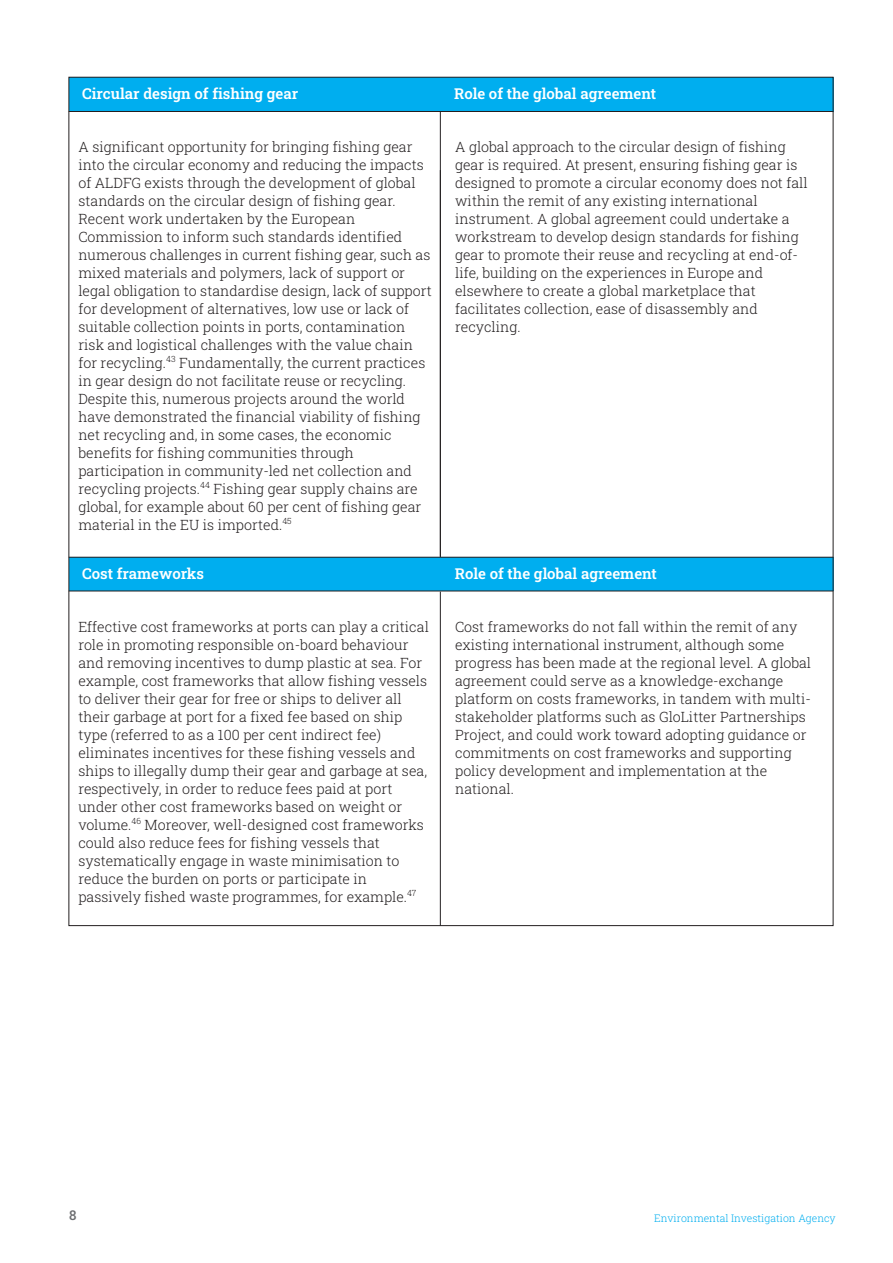
<style>
.page{position:relative;width:893px;height:1263px;background:#fff}
.page>*{position:absolute;margin:0;border:0;box-sizing:border-box;transform-origin:0 0}
.t1{font:600 15px "Roboto Slab";color:#fff}
.t2{font:300 14.25px/18px "Roboto Slab";color:#231f20}
.t3{font:500 13.5px "Roboto Slab";color:#6c6d70}
.t4{font:300 10.5px "Roboto Slab";color:#00aeef}
</style>
<div class="page">
<div style="left:69px;top:77px;width:764px;height:34px;background:#00aeef"></div>
<hr style="left:69px;top:111px;width:764px;height:1px;background:#231f20">
<hr style="left:440px;top:112px;width:1px;height:452px;background:#231f20">
<div style="left:69px;top:557px;width:764px;height:34px;background:#00aeef"></div>
<hr style="left:69px;top:557px;width:764px;height:1px;background:#231f20">
<hr style="left:69px;top:591px;width:764px;height:1px;background:#231f20">
<hr style="left:440px;top:592px;width:1px;height:334px;background:#231f20">
<p class="t1" style="left:82px;top:85px;width:218px">Circular design of fishing gear</p>
<p class="t1" style="left:454px;top:85px;width:203px">Role of the global agreement</p>
<p class="t2" style="left:78px;top:138px;width:355px">A significant opportunity for bringing fishing gear into the circular economy and reducing the impacts of ALDFG exists through the development of global standards on the circular design of fishing gear.<br>Recent work undertaken by the European Commission to inform such standards identified numerous challenges in current fishing gear, such as mixed materials and polymers, lack of support or legal obligation to standardise design, lack of support for development of alternatives, low use or lack of suitable collection points in ports, contamination risk and logistical challenges with the value chain for recycling.<sup>43</sup> Fundamentally, the current practices in gear design do not facilitate reuse or recycling.<br>Despite this, numerous projects around the world have demonstrated the financial viability of fishing net recycling and, in some cases, the economic benefits for fishing communities through participation in community-led net collection and recycling projects.<sup>44</sup> Fishing gear supply chains are global, for example about 60 per cent of fishing gear material in the EU is imported.<sup>45</sup></p>
<p class="t2" style="left:455px;top:138px;width:354px">A global approach to the circular design of fishing gear is required. At present, ensuring fishing gear is designed to promote a circular economy does not fall within the remit of any existing international instrument. A global agreement could undertake a workstream to develop design standards for fishing gear to promote their reuse and recycling at end-of&shy;life, building on the experiences in Europe and elsewhere to create a global marketplace that facilitates collection, ease of disassembly and recycling.</p>
<p class="t1" style="left:82px;top:565px;width:123px">Cost frameworks</p>
<p class="t1" style="left:455px;top:565px;width:203px">Role of the global agreement</p>
<p class="t2" style="left:78px;top:618px;width:352px">Effective cost frameworks at ports can play a critical role in promoting responsible on-board behaviour and removing incentives to dump plastic at sea. For example, cost frameworks that allow fishing vessels to deliver their gear for free or ships to deliver all their garbage at port for a fixed fee based on ship type (referred to as a 100 per cent indirect fee) eliminates incentives for these fishing vessels and ships to illegally dump their gear and garbage at sea, respectively, in order to reduce fees paid at port under other cost frameworks based on weight or volume.<sup>46</sup> Moreover, well-designed cost frameworks could also reduce fees for fishing vessels that systematically engage in waste minimisation to reduce the burden on ports or participate in passively fished waste programmes, for example.<sup>47</sup></p>
<p class="t2" style="left:455px;top:618px;width:358px">Cost frameworks do not fall within the remit of any existing international instrument, although some progress has been made at the regional level. A global agreement could serve as a knowledge-exchange platform on costs frameworks, in tandem with multi&shy;stakeholder platforms such as GloLitter Partnerships Project, and could work toward adopting guidance or commitments on cost frameworks and supporting policy development and implementation at the national.</p>
<p class="t3" style="left:69px;top:1208px;width:9px">8</p>
<p class="t4" style="left:654px;top:1212px;width:183px">Environmental Investigation Agency</p>
</div>
